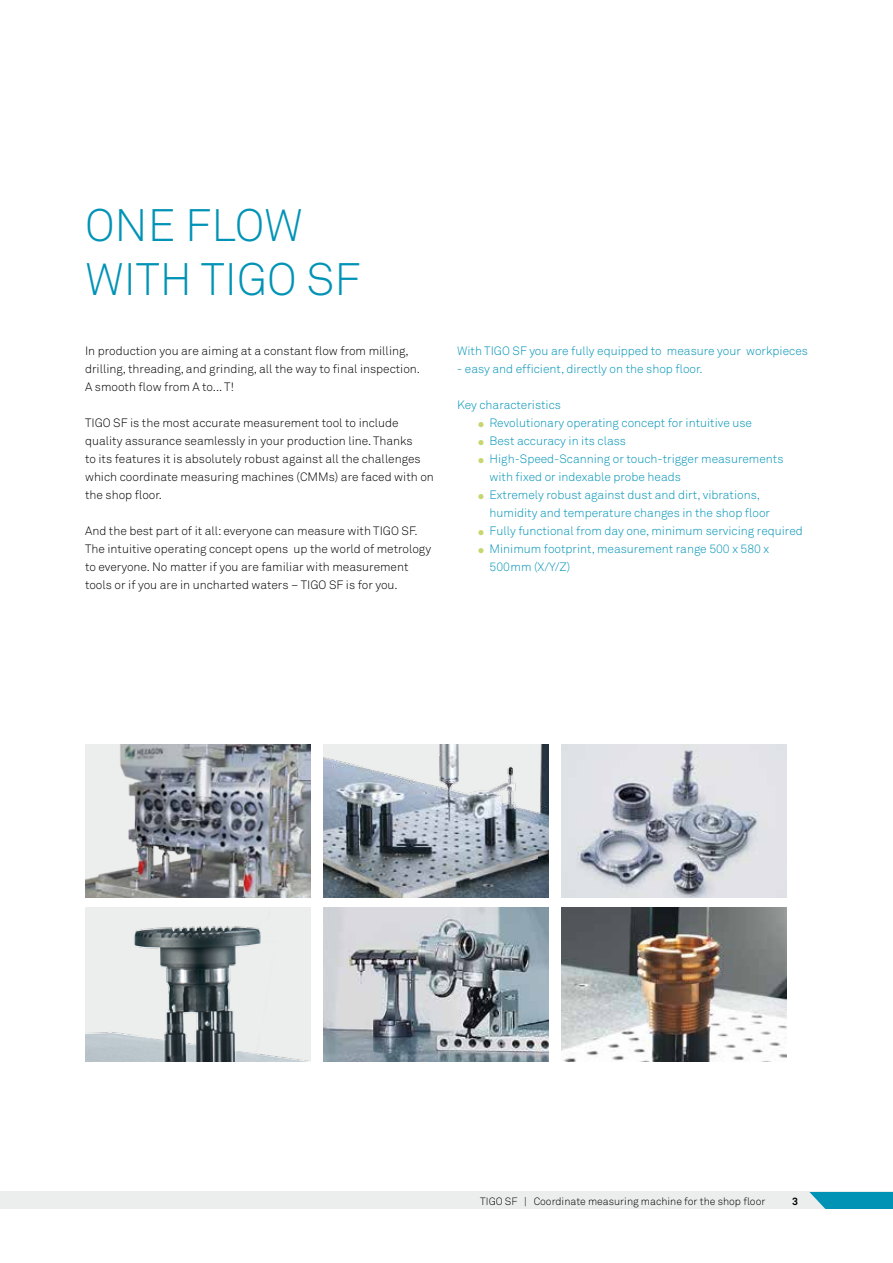
<style>
.page{position:relative;width:893px;height:1263px;background:#fff}
.page>*{position:absolute;margin:0;border:0;box-sizing:border-box;transform-origin:0 0}
.t1{font:45px/54px "Akkurat Light Pro";color:#0093b6}
.t2{font:12px/18px "Akkurat Light Pro";color:#000}
.t3{font:12px/18px "Akkurat Light Pro";color:#0093b6}
.t4{font:10.5px "Akkurat Light Pro";color:#000}
.t5{font:700 10.5px "Akkurat Pro";color:#000}
</style>
<div class="page">
<img style="left:85px;top:744px;width:225px;height:153px">
<img style="left:85px;top:908px;width:225px;height:153px">
<img style="left:323px;top:744px;width:225px;height:153px">
<img style="left:323px;top:908px;width:225px;height:153px">
<img style="left:561px;top:744px;width:226px;height:153px">
<img style="left:561px;top:908px;width:226px;height:153px">
<div style="left:0;top:1192px;width:893px;height:17px;background:#eceded"></div>
<svg style="left:809px;top:1192px;width:84px;height:17px"></svg>
<svg style="left:478px;top:422px;width:6px;height:5px"></svg>
<svg style="left:478px;top:440px;width:6px;height:5px"></svg>
<svg style="left:478px;top:458px;width:6px;height:5px"></svg>
<svg style="left:478px;top:494px;width:6px;height:5px"></svg>
<svg style="left:478px;top:530px;width:6px;height:5px"></svg>
<svg style="left:478px;top:548px;width:6px;height:5px"></svg>
<h1 class="t1" style="left:85px;top:199px;width:277px">ONE FLOW<br>WITH TIGO SF</h1>
<p class="t2" style="left:85px;top:342px;width:337px">In production you are aiming at a constant flow from milling, drilling, threading, and grinding, all the way to final inspection.<br>A smooth flow from A to... T!</p>
<p class="t2" style="left:85px;top:414px;width:350px">TIGO SF is the most accurate measurement tool to include quality assurance seamlessly in your production line. Thanks<br>to its features it is absolutely robust against all the challenges which coordinate measuring machines (CMMs) are faced with on the shop floor.</p>
<p class="t2" style="left:85px;top:522px;width:348px">And the best part of it all: everyone can measure with TIGO SF.<br>The intuitive operating concept opens up the world of metrology to everyone. No matter if you are familiar with measurement tools or if you are in uncharted waters – TIGO SF is for you.</p>
<p class="t3" style="left:457px;top:342px;width:352px">With TIGO SF you are fully equipped to measure your workpieces</p>
<p class="t3" style="left:457px;top:360px;width:247px">- easy and efficient, directly on the shop floor.</p>
<p class="t3" style="left:490px;top:396px;width:315px;text-indent:-32px">Key characteristics<br>Revolutionary operating concept for intuitive use<br>Best accuracy in its class<br>High-Speed-Scanning or touch-trigger measurements with fixed or indexable probe heads<br>Extremely robust against dust and dirt, vibrations, humidity and temperature changes in the shop floor<br>Fully functional from day one, minimum servicing required Minimum footprint, measurement range 500 x 580 x 500mm (X/Y/Z)</p>
<p class="t4" style="left:480px;top:1195px;width:287px">TIGO SF | Coordinate measuring machine for the shop floor</p>
<p class="t5" style="left:792px;top:1194px;width:7px">3</p>
</div>
